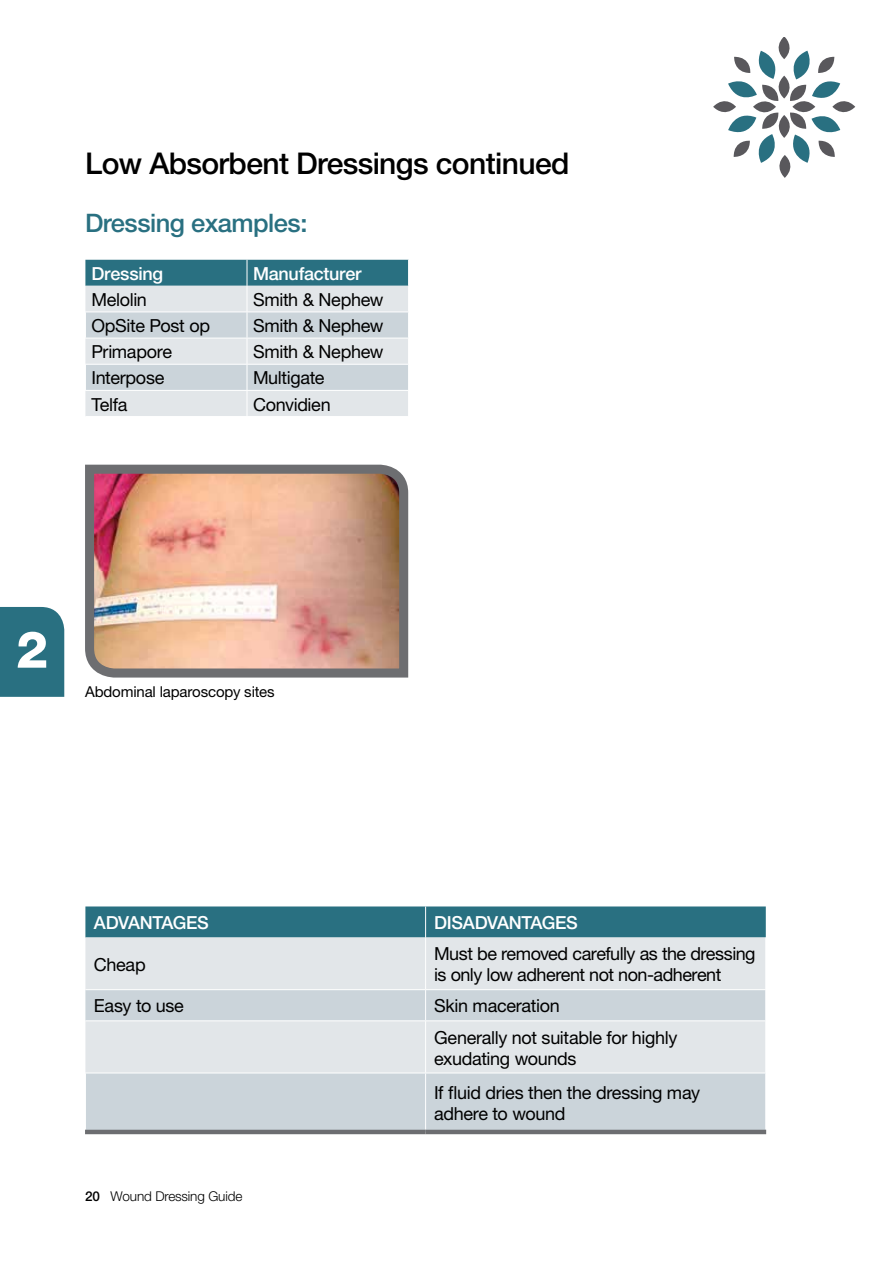
<style>
.page{position:relative;width:893px;height:1263px;background:#fff}
.page>*{position:absolute;margin:0;border:0;box-sizing:border-box;transform-origin:0 0}
.t1{font:800 51px "Helvetica Neue";color:#fff}
.t2{font:500 30px "Helvetica Neue";letter-spacing:-.02em;color:#000}
.t3{font:500 25.5px "Helvetica Neue";letter-spacing:-.02em;color:#297081}
.t4{font:18px/21px "Helvetica Neue";letter-spacing:-.02em;color:#000}
.t5{font:500 18px "Helvetica Neue";letter-spacing:-.015em;color:#fff}
.t6{font:15px "Helvetica Neue";letter-spacing:-.01em;color:#000}
.t7{font:300 13.5px "Helvetica Neue";letter-spacing:-.01em;color:#000}
.s1{font-weight:500}
</style>
<div class="page">
<svg style="left:713px;top:37px;width:142px;height:141px"></svg>
<div style="left:0;top:607px;width:64px;height:90px;background:#297081"></div>
<img style="left:85px;top:464px;width:324px;height:214px">
<div style="left:85px;top:906px;width:681px;height:31px;background:#297081"></div>
<div style="left:85px;top:937px;width:680px;height:52px;background:#e2e6e9"></div>
<svg style="left:85px;top:990px;width:680px;height:140px;background:#d3dadf"></svg>
<hr style="left:425px;top:1021px;width:1px;height:52px;background:#fff">
<hr style="left:425px;top:937px;width:1px;height:52px;background:#fff">
<hr style="left:425px;top:990px;width:1px;height:30px;background:#fff">
<hr style="left:85px;top:1020px;width:341px;height:1px;background:#fff">
<hr style="left:426px;top:1020px;width:340px;height:1px;background:#fff">
<hr style="left:425px;top:906px;width:1px;height:31px;background:#fff">
<hr style="left:85px;top:1073px;width:1px;height:57px;background:#fff">
<hr style="left:85px;top:1073px;width:341px;height:1px;background:#fff">
<hr style="left:426px;top:1073px;width:340px;height:1px;background:#fff">
<hr style="left:425px;top:1073px;width:1px;height:57px;background:#fff">
<hr style="left:85px;top:1130px;width:341px;height:4px;background:#6d6e71">
<hr style="left:426px;top:1130px;width:340px;height:4px;background:#6d6e71">
<svg style="left:85px;top:260px;width:324px;height:156px;background:#bdcdd4"></svg>
<hr style="left:85px;top:338px;width:162px;height:1px;background:#fff">
<hr style="left:85px;top:390px;width:162px;height:1px;background:#fff">
<hr style="left:247px;top:338px;width:162px;height:1px;background:#fff">
<hr style="left:247px;top:390px;width:162px;height:1px;background:#fff">
<h2 class="t2" style="left:85px;top:146px;width:486px">Low Absorbent Dressings continued</h2>
<h3 class="t3" style="left:85px;top:208px;width:224px">Dressing examples:</h3>
<p class="t5" style="left:91px;top:263px;width:73px">Dressing</p>
<p class="t5" style="left:253px;top:263px;width:110px">Manufacturer</p>
<p class="t4" style="left:91px;top:289px;width:57px">Melolin</p>
<p class="t4" style="left:253px;top:289px;width:132px">Smith &amp; Nephew</p>
<p class="t4" style="left:91px;top:315px;width:120px">OpSite Post op</p>
<p class="t4" style="left:253px;top:315px;width:132px">Smith &amp; Nephew</p>
<p class="t4" style="left:91px;top:341px;width:82px">Primapore</p>
<p class="t4" style="left:253px;top:341px;width:132px">Smith &amp; Nephew</p>
<p class="t4" style="left:91px;top:367px;width:74px">Interpose</p>
<p class="t4" style="left:253px;top:367px;width:73px">Multigate</p>
<p class="t4" style="left:91px;top:393px;width:38px">Telfa</p>
<p class="t4" style="left:253px;top:393px;width:79px">Convidien</p>
<h1 class="t1" style="left:16px;top:619px;width:34px">2</h1>
<p class="t6" style="left:85px;top:683px;width:191px">Abdominal laparoscopy sites</p>
<p class="t5" style="left:94px;top:912px;width:116px">ADVANTAGES</p>
<p class="t5" style="left:434px;top:912px;width:145px">DISADVANTAGES</p>
<p class="t4" style="left:94px;top:953px;width:53px">Cheap</p>
<p class="t4" style="left:434px;top:943px;width:323px">Must be removed carefully as the dressing is only low adherent not non-adherent</p>
<p class="t4" style="left:94px;top:995px;width:92px">Easy to use</p>
<p class="t4" style="left:434px;top:990px;width:245px;line-height:31.2px">Skin maceration<br>Generally not suitable for highly</p>
<p class="t4" style="left:434px;top:1040px;width:267px;line-height:34.5px">exudating wounds<br>If fluid dries then the dressing may</p>
<p class="t4" style="left:434px;top:1103px;width:133px">adhere to wound</p>
<p class="t7" style="left:85px;top:1188px;width:159px"><span class="s1">20</span> Wound Dressing Guide</p>
</div>
